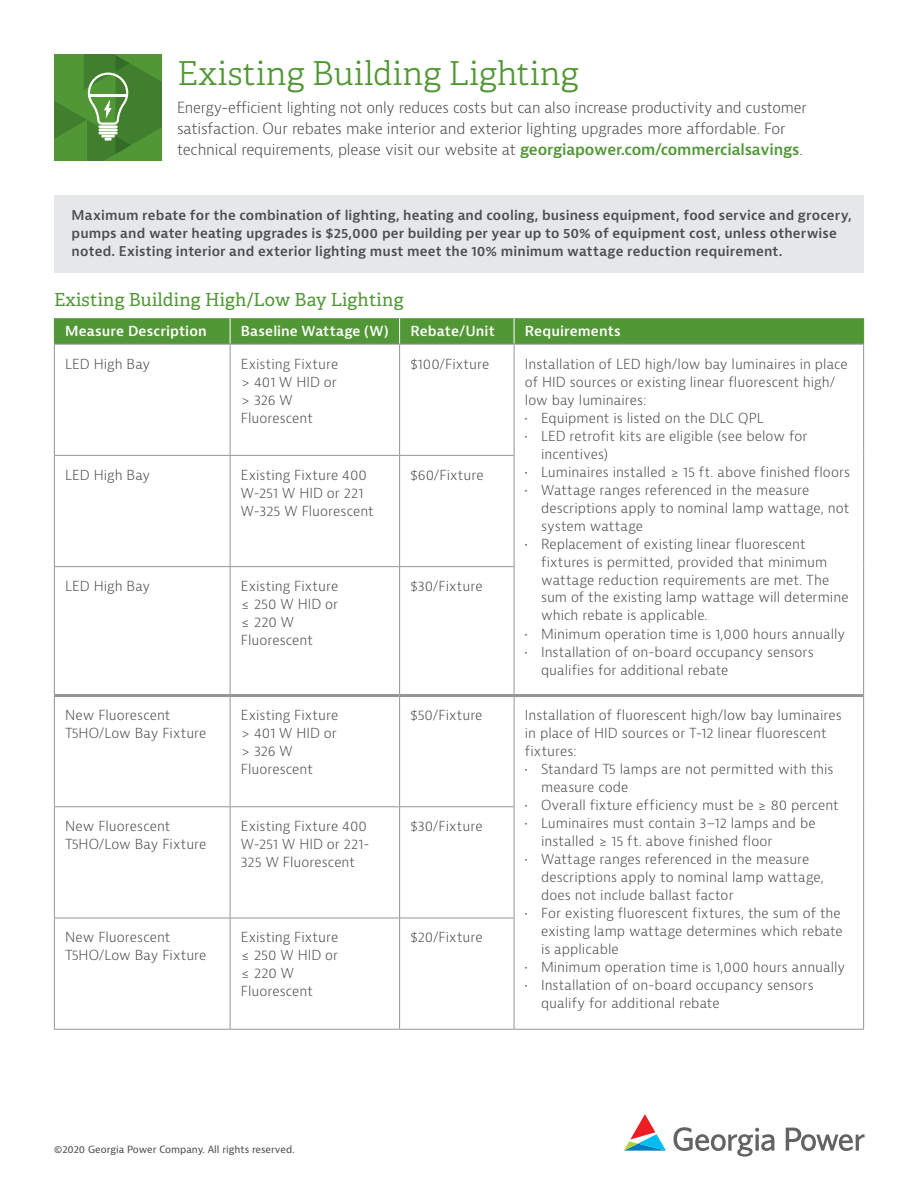
<style>
.page{position:relative;width:918px;height:1188px;background:#fff}
.page>*{position:absolute;margin:0;border:0;box-sizing:border-box;transform-origin:0 0}
.project_header{font:300 33px "Adelle";letter-spacing:.005em;color:#519735}
.project_requirements{font:18px "Adelle";letter-spacing:.01em;color:#519735}
.project_description{font:300 15px/21px "Bernina Sans";letter-spacing:-.01em;color:#4b4c4d}
.Table_copy{font:300 13.5px/18px "Bernina Sans";letter-spacing:.005em;color:#4b4c4d}
.Table_HEADER{font:600 13.5px "Bernina Sans";letter-spacing:.01em;color:#fff}
.subhead{font:600 13.2px/18px "Bernina Sans";letter-spacing:.01em;color:#4b4c4d}
.t1{font:9.75px "Bernina Sans";color:#4b4c4d}
.s1{font-weight:600;color:#519735}
</style>
<div class="page">
<svg style="left:624px;top:1114px;width:42px;height:37px"></svg>
<svg style="left:673px;top:1127px;width:192px;height:30px"></svg>
<svg style="left:55px;top:54px;width:106px;height:107px;background:#52903c"></svg>
<hr style="left:89px;top:94px;width:38px;height:2px;background:#fff">
<svg style="left:55px;top:807px;width:459px;height:111px"></svg>
<svg style="left:54px;top:318px;width:810px;height:26px;background:#55983a"></svg>
<hr style="left:54px;top:344px;width:176px;height:1px;background:#939598">
<hr style="left:54px;top:345px;width:1px;height:110px;background:#939598">
<hr style="left:230px;top:344px;width:170px;height:1px;background:#939598">
<hr style="left:230px;top:345px;width:1px;height:110px;background:#939598">
<hr style="left:400px;top:344px;width:114px;height:1px;background:#939598">
<hr style="left:399px;top:345px;width:1px;height:110px;background:#939598">
<hr style="left:514px;top:344px;width:350px;height:1px;background:#939598">
<hr style="left:514px;top:345px;width:1px;height:110px;background:#939598">
<hr style="left:863px;top:345px;width:1px;height:110px;background:#939598">
<hr style="left:863px;top:455px;width:1px;height:112px;background:#939598">
<hr style="left:863px;top:567px;width:1px;height:129px;background:#939598">
<hr style="left:54px;top:455px;width:176px;height:1px;background:#939598">
<hr style="left:54px;top:456px;width:1px;height:110px;background:#939598">
<hr style="left:230px;top:455px;width:170px;height:1px;background:#939598">
<hr style="left:230px;top:456px;width:1px;height:110px;background:#939598">
<hr style="left:400px;top:455px;width:114px;height:1px;background:#939598">
<hr style="left:399px;top:456px;width:1px;height:110px;background:#939598">
<hr style="left:514px;top:456px;width:1px;height:110px;background:#939598">
<hr style="left:54px;top:566px;width:176px;height:1px;background:#939598">
<hr style="left:54px;top:567px;width:1px;height:129px;background:#939598">
<hr style="left:230px;top:566px;width:170px;height:1px;background:#939598">
<hr style="left:230px;top:567px;width:1px;height:127px;background:#939598">
<hr style="left:400px;top:566px;width:114px;height:1px;background:#939598">
<hr style="left:399px;top:567px;width:1px;height:127px;background:#939598">
<hr style="left:514px;top:567px;width:1px;height:127px;background:#939598">
<hr style="left:54px;top:696px;width:1px;height:110px;background:#939598">
<hr style="left:230px;top:697px;width:1px;height:109px;background:#939598">
<hr style="left:399px;top:697px;width:1px;height:109px;background:#939598">
<hr style="left:514px;top:697px;width:1px;height:109px;background:#939598">
<hr style="left:863px;top:696px;width:1px;height:111px;background:#939598">
<hr style="left:863px;top:807px;width:1px;height:111px;background:#939598">
<hr style="left:863px;top:918px;width:1px;height:111px;background:#939598">
<hr style="left:514px;top:1029px;width:350px;height:1px;background:#939598">
<hr style="left:54px;top:806px;width:176px;height:1px;background:#939598">
<hr style="left:54px;top:807px;width:1px;height:111px;background:#939598">
<hr style="left:230px;top:806px;width:170px;height:1px;background:#939598">
<hr style="left:230px;top:807px;width:1px;height:111px;background:#939598">
<hr style="left:400px;top:806px;width:114px;height:1px;background:#939598">
<hr style="left:399px;top:807px;width:1px;height:111px;background:#939598">
<hr style="left:514px;top:807px;width:1px;height:111px;background:#939598">
<hr style="left:54px;top:918px;width:176px;height:1px;background:#939598">
<hr style="left:54px;top:918px;width:1px;height:111px;background:#939598">
<hr style="left:230px;top:918px;width:170px;height:1px;background:#939598">
<hr style="left:230px;top:918px;width:1px;height:111px;background:#939598">
<hr style="left:400px;top:918px;width:114px;height:1px;background:#939598">
<hr style="left:399px;top:918px;width:1px;height:111px;background:#939598">
<hr style="left:514px;top:918px;width:1px;height:111px;background:#939598">
<hr style="left:54px;top:1029px;width:176px;height:1px;background:#939598">
<hr style="left:230px;top:1029px;width:170px;height:1px;background:#939598">
<hr style="left:400px;top:1029px;width:114px;height:1px;background:#939598">
<hr style="left:55px;top:694px;width:175px;height:3px;background:#939598">
<hr style="left:230px;top:694px;width:170px;height:3px;background:#939598">
<hr style="left:400px;top:694px;width:114px;height:3px;background:#939598">
<hr style="left:514px;top:694px;width:349px;height:3px;background:#939598">
<div style="left:55px;top:195px;width:809px;height:78px;background:#e6e7e9"></div>
<p class="project_header" style="left:177px;top:53px;width:403px">Existing Building Lighting</p>
<p class="project_description" style="left:177px;top:97px;width:631px">Energy-efficient lighting not only reduces costs but can also increase productivity and customer satisfaction. Our rebates make interior and exterior lighting upgrades more affordable. For technical requirements, please visit our website at <span class="s1">georgiapower.com/commercialsavings</span>.</p>
<p class="subhead" style="left:72px;top:207px;width:782px">Maximum rebate for the combination of lighting, heating and cooling, business equipment, food service and grocery, pumps and water heating upgrades is $25,000 per building per year up to 50% of equipment cost, unless otherwise noted. Existing interior and exterior lighting must meet the 10% minimum wattage reduction requirement.</p>
<p class="project_requirements" style="left:54px;top:288px;width:351px">Existing Building High/Low Bay Lighting</p>
<p class="Table_HEADER" style="left:65px;top:323px;width:143px">Measure Description</p>
<p class="Table_HEADER" style="left:241px;top:323px;width:149px">Baseline Wattage (W)</p>
<p class="Table_HEADER" style="left:410px;top:323px;width:86px">Rebate/Unit</p>
<p class="Table_HEADER" style="left:525px;top:323px;width:97px">Requirements</p>
<p class="Table_copy" style="left:65px;top:355px;width:87px">LED High Bay</p>
<p class="Table_copy" style="left:241px;top:355px;width:99px">Existing Fixture &gt; 401 W HID or &gt; 326 W<br>Fluorescent</p>
<p class="Table_copy" style="left:410px;top:355px;width:80px">$100/Fixture</p>
<p class="Table_copy" style="left:525px;top:355px;width:324px">Installation of LED high/low bay luminaires in place of HID sources or existing linear fluorescent high/ low bay luminaires:</p>
<p class="Table_copy" style="left:525px;top:409px;width:240px">• Equipment is listed on the DLC QPL</p>
<p class="Table_copy" style="left:541px;top:427px;width:268px;text-indent:-16px">• LED retrofit kits are eligible (see below for incentives)</p>
<p class="Table_copy" style="left:525px;top:463px;width:327px">• Luminaires installed ≥ 15 ft. above finished floors</p>
<p class="Table_copy" style="left:541px;top:481px;width:310px;text-indent:-16px">• Wattage ranges referenced in the measure descriptions apply to nominal lamp wattage, not system wattage</p>
<p class="Table_copy" style="left:541px;top:535px;width:309px;text-indent:-16px">• Replacement of existing linear fluorescent fixtures is permitted, provided that minimum wattage reduction requirements are met. The sum of the existing lamp wattage will determine which rebate is applicable.</p>
<p class="Table_copy" style="left:525px;top:625px;width:322px">• Minimum operation time is 1,000 hours annually</p>
<p class="Table_copy" style="left:541px;top:643px;width:274px;text-indent:-16px">• Installation of on-board occupancy sensors qualifies for additional rebate</p>
<p class="Table_copy" style="left:65px;top:466px;width:87px">LED High Bay</p>
<p class="Table_copy" style="left:241px;top:466px;width:134px">Existing Fixture 400<br>W-251 W HID or 221<br>W-325 W Fluorescent</p>
<p class="Table_copy" style="left:410px;top:466px;width:75px">$60/Fixture</p>
<p class="Table_copy" style="left:65px;top:577px;width:87px">LED High Bay</p>
<p class="Table_copy" style="left:241px;top:577px;width:99px">Existing Fixture ≤ 250 W HID or ≤ 220 W<br>Fluorescent</p>
<p class="Table_copy" style="left:410px;top:577px;width:74px">$30/Fixture</p>
<p class="Table_copy" style="left:65px;top:706px;width:143px">New Fluorescent<br>T5HO/Low Bay Fixture</p>
<p class="Table_copy" style="left:241px;top:706px;width:99px">Existing Fixture &gt; 401 W HID or &gt; 326 W<br>Fluorescent</p>
<p class="Table_copy" style="left:410px;top:706px;width:74px">$50/Fixture</p>
<p class="Table_copy" style="left:525px;top:706px;width:318px">Installation of fluorescent high/low bay luminaires in place of HID sources or T-12 linear fluorescent fixtures:</p>
<p class="Table_copy" style="left:541px;top:760px;width:294px;text-indent:-16px">• Standard T5 lamps are not permitted with this measure code</p>
<p class="Table_copy" style="left:525px;top:796px;width:315px">• Overall fixture efficiency must be ≥ 80 percent</p>
<p class="Table_copy" style="left:541px;top:814px;width:276px;text-indent:-16px">• Luminaires must contain 3–12 lamps and be installed ≥ 15 ft. above finished floor</p>
<p class="Table_copy" style="left:541px;top:850px;width:284px;text-indent:-16px">• Wattage ranges referenced in the measure descriptions apply to nominal lamp wattage, does not include ballast factor</p>
<p class="Table_copy" style="left:541px;top:904px;width:303px;text-indent:-16px">• For existing fluorescent fixtures, the sum of the existing lamp wattage determines which rebate is applicable</p>
<p class="Table_copy" style="left:525px;top:958px;width:322px">• Minimum operation time is 1,000 hours annually</p>
<p class="Table_copy" style="left:541px;top:976px;width:274px;text-indent:-16px">• Installation of on-board occupancy sensors qualify for additional rebate</p>
<p class="Table_copy" style="left:65px;top:817px;width:143px">New Fluorescent<br>T5HO/Low Bay Fixture</p>
<p class="Table_copy" style="left:241px;top:817px;width:130px">Existing Fixture 400<br>W-251 W HID or 221-<br>325 W Fluorescent</p>
<p class="Table_copy" style="left:410px;top:817px;width:74px">$30/Fixture</p>
<p class="Table_copy" style="left:65px;top:929px;width:143px">New Fluorescent<br>T5HO/Low Bay Fixture</p>
<p class="Table_copy" style="left:241px;top:929px;width:99px">Existing Fixture ≤ 250 W HID or ≤ 220 W<br>Fluorescent</p>
<p class="Table_copy" style="left:410px;top:929px;width:74px">$20/Fixture</p>
<p class="t1" style="left:54px;top:1143px;width:242px">©2020 Georgia Power Company. All rights reserved.</p>
</div>
